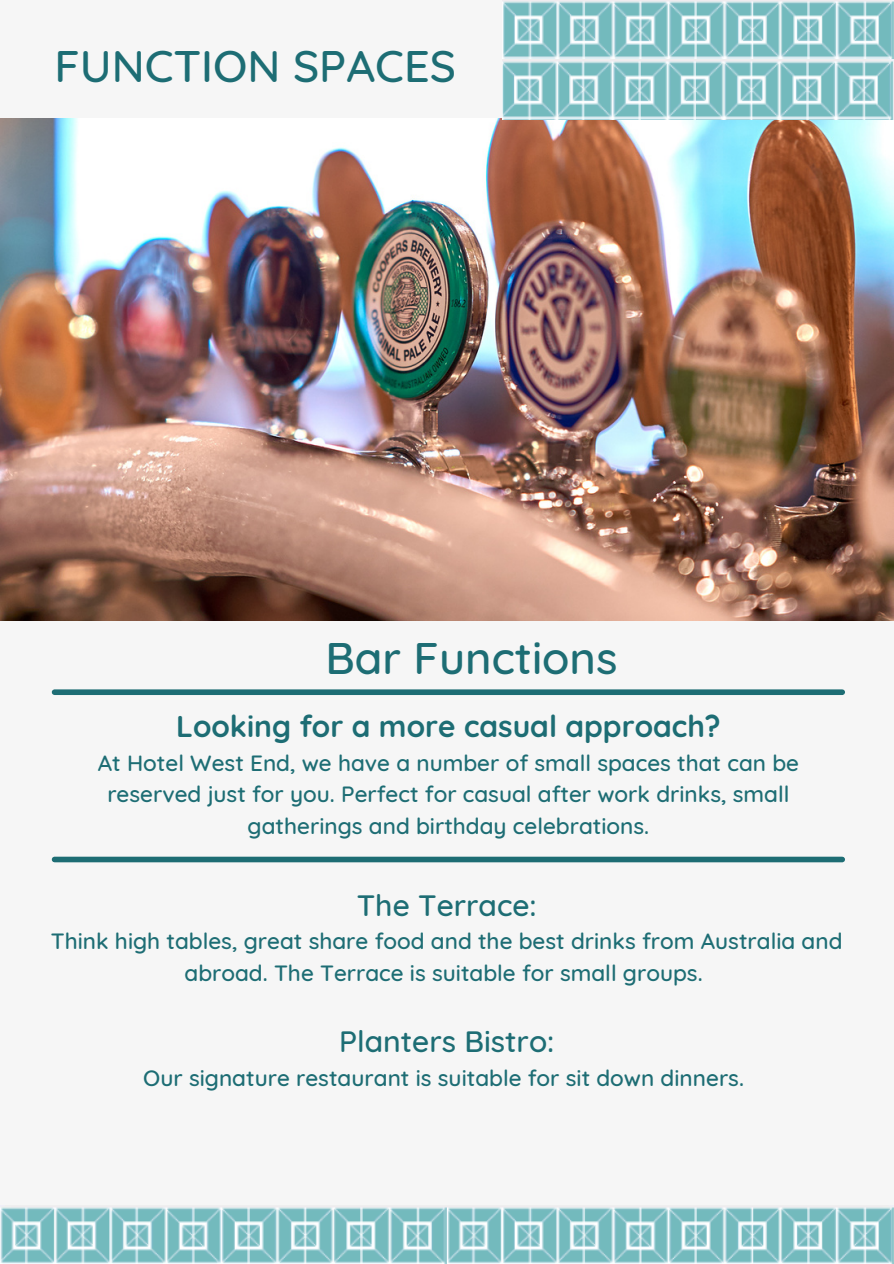
<style>
.page{position:relative;width:894px;height:1264px;background:#fff}
.page>*{position:absolute;margin:0;border:0;box-sizing:border-box;transform-origin:0 0}
.t1{font:500 45px "Quicksand";color:#1d6d74}
.t2{font:700 30px "Quicksand";color:#1d6d74}
.t3{font:500 30px "Quicksand";color:#1d6d74}
.t4{font:500 22.5px/31.5px "Quicksand";color:#1d6d74;text-align:center}
</style>
<div class="page">
<div style="left:0;top:0;width:893px;height:1263px;background:#f6f6f6"></div>
<img style="left:0;top:118px;width:893px;height:502px">
<img style="left:502px;top:1px;width:391px;height:118px">
<img style="left:1px;top:1207px;width:892px;height:56px">
<div style="left:55px;top:689px;width:787px;height:6px;background:#1d6d74"></div>
<div style="left:55px;top:856px;width:787px;height:6px;background:#1d6d74"></div>
<p class="t1" style="left:54px;top:37px;width:403px">FUNCTION SPACES</p>
<p class="t1" style="left:325px;top:629px;width:293px">Bar Functions</p>
<p class="t2" style="left:176px;top:707px;width:546px">Looking for a more casual approach?</p>
<p class="t4" style="left:98px;top:746px;width:702px">At Hotel West End, we have a number of small spaces that can be reserved just for you. Perfect for casual after work drinks, small gatherings and birthday celebrations.</p>
<p class="t3" style="left:356px;top:885px;width:181px">The Terrace:</p>
<p class="t4" style="left:51px;top:925px;width:793px">Think high tables, great share food and the best drinks from Australia and abroad. The Terrace is suitable for small groups.</p>
<p class="t3" style="left:339px;top:1021px;width:217px">Planters Bistro:</p>
<p class="t4" style="left:143px;top:1061px;width:602px">Our signature restaurant is suitable for sit down dinners.</p>
</div>
